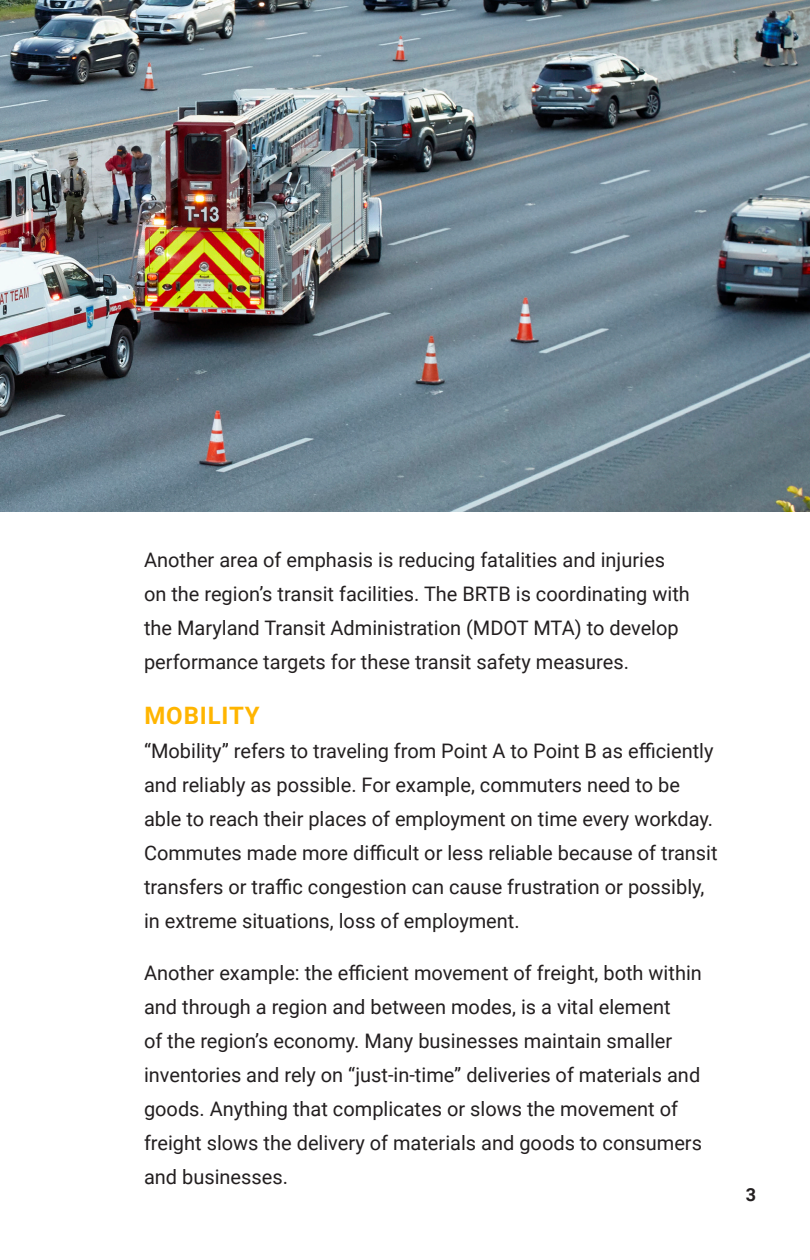
<style>
.page{position:relative;width:810px;height:1260px;background:#fff}
.page>*{position:absolute;margin:0;border:0;box-sizing:border-box;transform-origin:0 0}
.t1{font:700 24px "Roboto";letter-spacing:.035em;color:#ffb500}
.t2{font:20px/34px "Roboto";color:#231f20}
.t3{font:700 18px "Roboto";color:#231f20}
</style>
<div class="page">
<img style="left:0;top:0;width:810px;height:512px">
<p class="t2" style="left:144px;top:542px;width:547px">Another area of emphasis is reducing fatalities and injuries on the region’s transit facilities. The BRTB is coordinating with the Maryland Transit Administration (MDOT MTA) to develop performance targets for these transit safety measures.</p>
<p class="t1" style="left:144px;top:699px;width:117px">MOBILITY</p>
<p class="t2" style="left:144px;top:734px;width:575px">“Mobility” refers to traveling from Point A to Point B as efficiently and reliably as possible. For example, commuters need to be able to reach their places of employment on time every workday.<br>Commutes made more difficult or less reliable because of transit transfers or traffic congestion can cause frustration or possibly, in extreme situations, loss of employment.</p>
<p class="t2" style="left:144px;top:956px;width:560px">Another example: the efficient movement of freight, both within and through a region and between modes, is a vital element<br>of the region’s economy. Many businesses maintain smaller inventories and rely on “just-in-time” deliveries of materials and goods. Anything that complicates or slows the movement of freight slows the delivery of materials and goods to consumers and businesses.</p>
<p class="t3" style="left:746px;top:1182px;width:12px">3</p>
</div>
